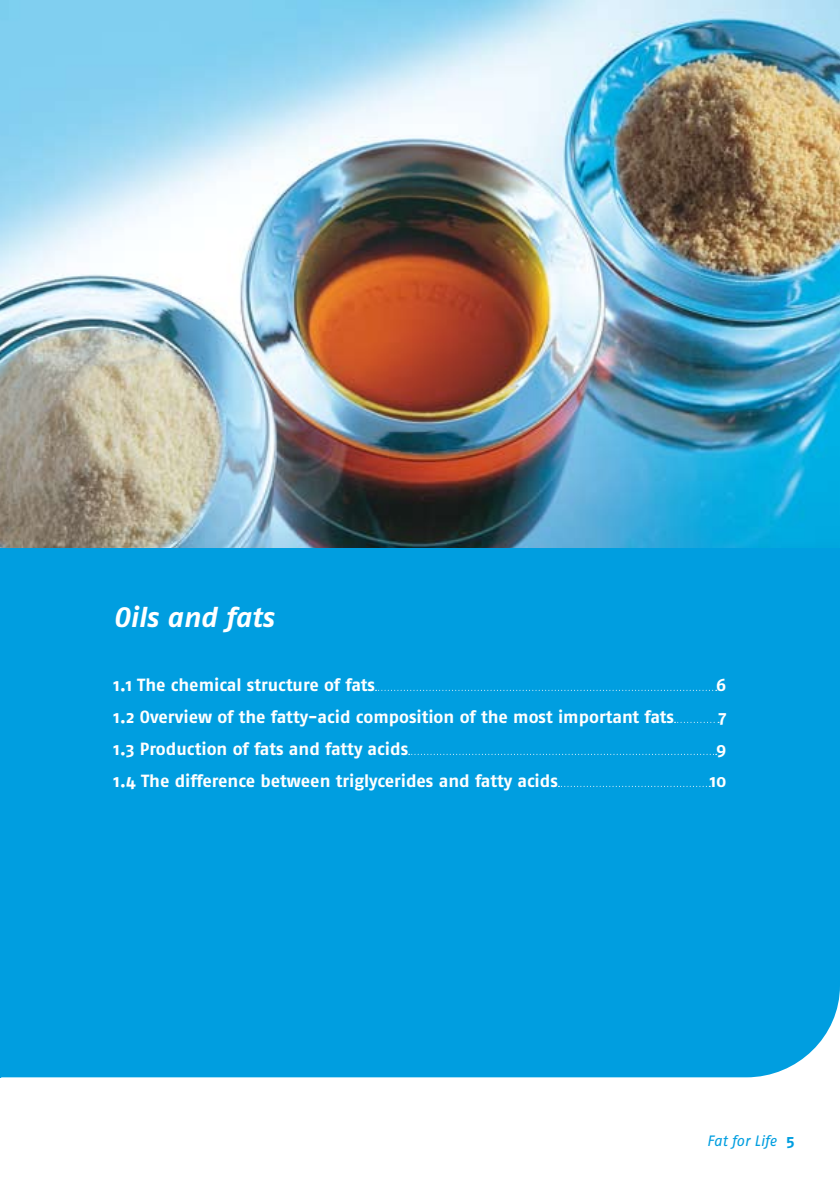
<style>
.page{position:relative;width:840px;height:1191px;background:#fff}
.page>*{position:absolute;margin:0;border:0;box-sizing:border-box;transform-origin:0 0}
.t1{font:italic 700 28px "Fago No";color:#fff}
.t2{font:700 17.6px "Fago No";color:#fff}
.t3{font:italic 15px "Fago No";letter-spacing:-.01em;color:#009ee0}
.s1{font-weight:700;font-style:normal;font-size:16px}
</style>
<div class="page">
<div style="left:0;top:548px;width:839px;height:529px;background:#009ee0"></div>
<svg style="left:375px;top:690px;width:341px;height:1px"></svg>
<svg style="left:674px;top:722px;width:44px;height:1px"></svg>
<svg style="left:408px;top:754px;width:308px;height:1px"></svg>
<svg style="left:558px;top:786px;width:152px;height:1px"></svg>
<img style="left:0;top:0;width:839px;height:548px">
<svg style="left:1px;top:999px;width:838px;height:79px"></svg>
<h1 class="t1" style="left:113px;top:600px;width:161px">Oils and fats</h1>
<p class="t2" style="left:113px;top:674px;width:263px">1.1 The chemical structure of fats</p>
<p class="t2" style="left:715px;top:674px;width:12px">6</p>
<p class="t2" style="left:113px;top:706px;width:561px">1.2 Overview of the fatty-acid composition of the most important fats</p>
<p class="t2" style="left:718px;top:706px;width:9px">7</p>
<p class="t2" style="left:113px;top:738px;width:296px">1.3 Production of fats and fatty acids</p>
<p class="t2" style="left:715px;top:738px;width:12px">9</p>
<p class="t2" style="left:113px;top:770px;width:445px">1.4 The difference between triglycerides and fatty acids</p>
<p class="t2" style="left:709px;top:770px;width:18px">10</p>
<p class="t3" style="left:706px;top:1131px;width:89px">Fat for Life <span class="s1">5</span></p>
</div>
